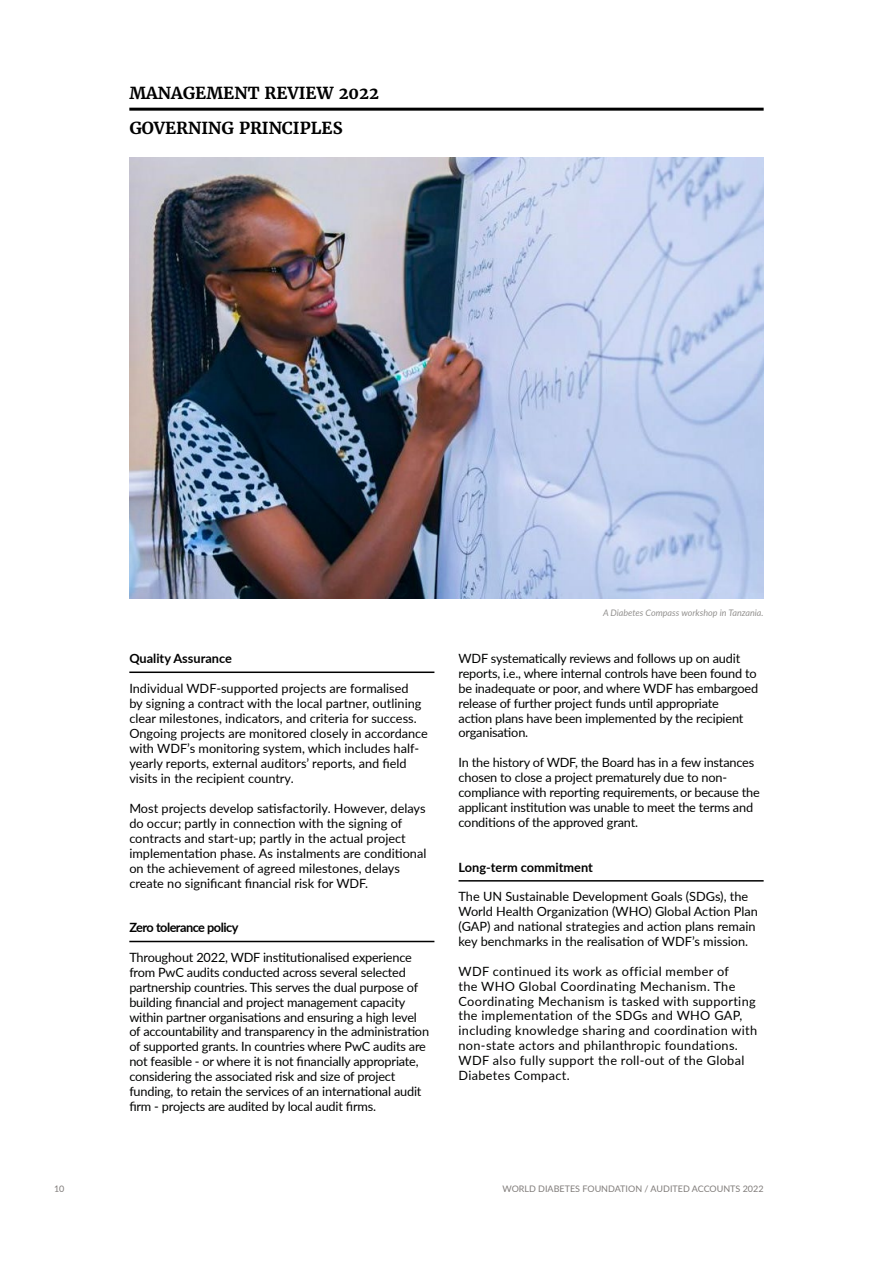
<style>
.page{position:relative;width:893px;height:1263px;background:#fff}
.page>*{position:absolute;margin:0;border:0;box-sizing:border-box;transform-origin:0 0}
.t1{font:700 16.5px/35.1px "Merriweather";color:#000}
.t2{font:12.75px/14.9px "Lato";letter-spacing:-.015em;color:#010201}
.t3{font:12.75px/15px "Lato";color:#000}
.t4{font:12.75px/14.9px "Lato";letter-spacing:.025em;color:#010201}
.t5{font:700 12.75px "Lato";letter-spacing:-.005em;color:#000}
.t6{font:700 12.75px "Lato";letter-spacing:-.04em;color:#000}
.t7{font:9px "Lato";color:#807c7a}
.t8{font:italic 9px "Lato";color:#949290}
</style>
<div class="page">
<img style="left:129px;top:157px;width:635px;height:441px">
<hr style="left:129px;top:108px;width:635px;height:3px;background:#000">
<hr style="left:129px;top:671px;width:305px;height:2px;background:#000">
<hr style="left:129px;top:941px;width:305px;height:1px;background:#000">
<hr style="left:459px;top:880px;width:305px;height:1px;background:#000">
<p class="t1" style="left:129px;top:76px;width:251px">MANAGEMENT REVIEW 2022<br>GOVERNING PRINCIPLES</p>
<p class="t5" style="left:129px;top:649px;width:104px">Quality Assurance</p>
<p class="t3" style="left:129px;top:680px;width:300px">Individual WDF-supported projects are formalised<br>by signing a contract with the local partner, outlining clear milestones, indicators, and criteria for success.<br>Ongoing projects are monitored closely in accordance with WDF’s monitoring system, which includes half&shy;yearly reports, external auditors’ reports, and field visits in the recipient country.</p>
<p class="t3" style="left:129px;top:800px;width:299px">Most projects develop satisfactorily. However, delays do occur; partly in connection with the signing of contracts and start-up; partly in the actual project implementation phase. As instalments are conditional on the achievement of agreed milestones, delays create no significant financial risk for WDF.</p>
<p class="t6" style="left:129px;top:918px;width:111px">Zero tolerance policy</p>
<p class="t2" style="left:129px;top:949px;width:301px">Throughout 2022, WDF institutionalised experience from PwC audits conducted across several selected partnership countries. This serves the dual purpose of building financial and project management capacity within partner organisations and ensuring a high level of accountability and transparency in the administration of supported grants. In countries where PwC audits are not feasible - or where it is not financially appropriate, considering the associated risk and size of project funding, to retain the services of an international audit firm - projects are audited by local audit firms.</p>
<p class="t8" style="left:603px;top:606px;width:162px">A Diabetes Compass workshop in Tanzania.</p>
<p class="t2" style="left:459px;top:650px;width:301px">WDF systematically reviews and follows up on audit reports, i.e., where internal controls have been found to be inadequate or poor, and where WDF has embargoed release of further project funds until appropriate<br>action plans have been implemented by the recipient organisation.</p>
<p class="t2" style="left:459px;top:755px;width:303px">In the history of WDF, the Board has in a few instances chosen to close a project prematurely due to non&shy;compliance with reporting requirements, or because the applicant institution was unable to meet the terms and conditions of the approved grant.</p>
<p class="t5" style="left:459px;top:857px;width:136px">Long-term commitment</p>
<p class="t2" style="left:459px;top:889px;width:301px">The UN Sustainable Development Goals (SDGs), the World Health Organization (WHO) Global Action Plan (GAP) and national strategies and action plans remain key benchmarks in the realisation of WDF’s mission.</p>
<p class="t4" style="left:459px;top:963px;width:300px">WDF continued its work as official member of<br>the WHO Global Coordinating Mechanism. The Coordinating Mechanism is tasked with supporting the implementation of the SDGs and WHO GAP, including knowledge sharing and coordination with non-state actors and philanthropic foundations.<br>WDF also fully support the roll-out of the Global Diabetes Compact.</p>
<p class="t7" style="left:54px;top:1182px;width:12px">10</p>
<p class="t7" style="left:502px;top:1182px;width:263px">WORLD DIABETES FOUNDATION / AUDITED ACCOUNTS 2022</p>
</div>
